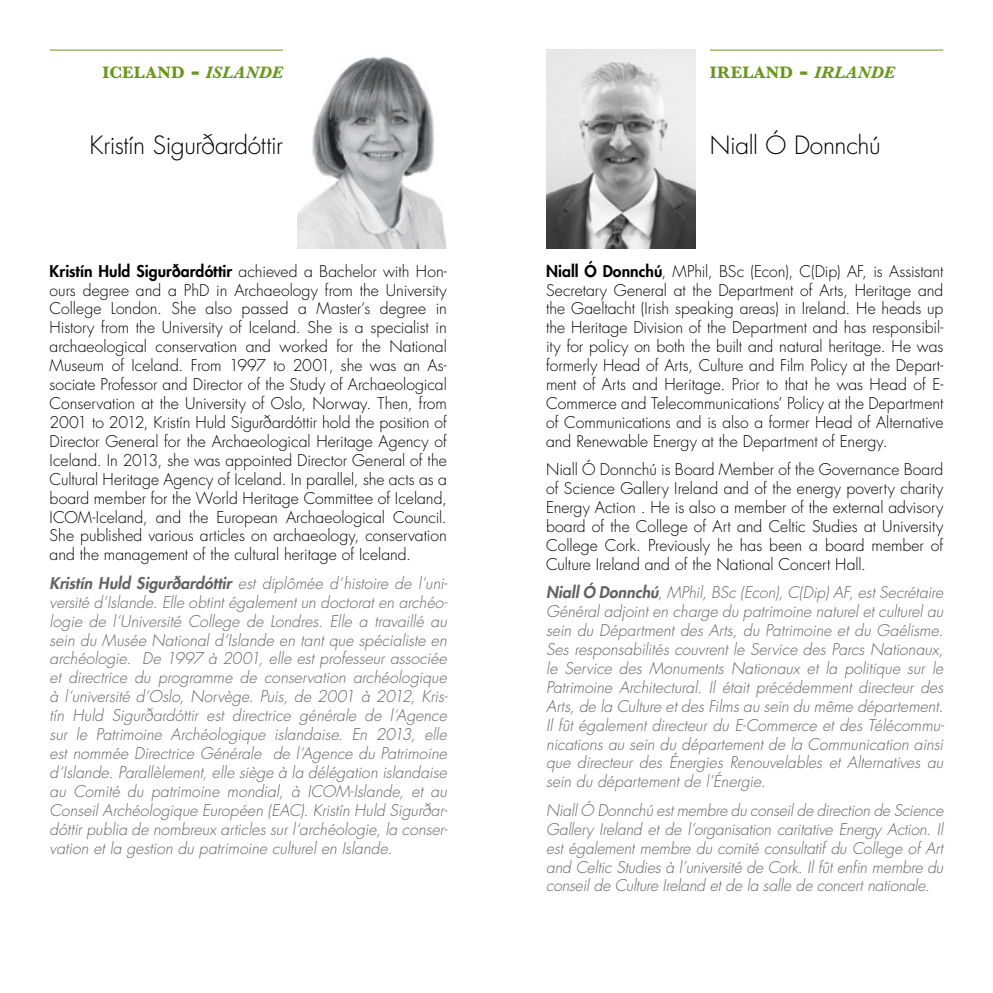
<style>
.page{position:relative;width:993px;height:993px;background:#fff}
.page>*{position:absolute;margin:0;border:0;box-sizing:border-box;transform-origin:0 0}
.t1{font:300 24.5px "Futura LT";letter-spacing:-.02em;color:#000}
.t2{font:700 17.15px "Baskerville";letter-spacing:.02em;color:#6a971f}
.t3{font:italic 300 15.75px/18.9px "Futura LT";letter-spacing:-.005em;color:#646363;text-align:justify}
.t4{font:300 15.75px/18.9px "Futura LT";color:#000;text-align:justify}
.s1{font-size:24.5px}
.s2{font-style:italic}
.s3{font-weight:800}
</style>
<div class="page">
<hr style="left:709px;top:50px;width:234px;height:1px;background:#6a971f">
<hr style="left:50px;top:50px;width:233px;height:1px;background:#6a971f">
<img style="left:298px;top:56px;width:148px;height:192px">
<img style="left:546px;top:50px;width:148px;height:198px">
<p class="t2" style="left:103px;top:62px;width:182px">ICELAND <span class="s1">-</span> <span class="s2">ISLANDE</span></p>
<p class="t2" style="left:709px;top:62px;width:186px">IRELAND <span class="s1">-</span> <span class="s2">IRLANDE</span></p>
<h1 class="t1" style="left:89px;top:131px;width:195px">Kristín Sigurðardóttir</h1>
<h1 class="t1" style="left:709px;top:130px;width:172px">Niall Ó Donnchú</h1>
<p class="t4" style="left:50px;top:262px;width:398px"><span class="s3">Kristín Huld Sigurðardóttir</span> achieved a Bachelor with Hon&shy;ours degree and a PhD in Archaeology from the University College London. She also passed a Master‘s degree in History from the University of Iceland. She is a specialist in archaeological conservation and worked for the National Museum of Iceland. From 1997 to 2001, she was an As&shy;sociate Professor and Director of the Study of Archaeological Conservation at the University of Oslo, Norway. Then, from 2001 to 2012, Kristín Huld Sigurðardóttir hold the position of Director General for the Archaeological Heritage Agency of Iceland. In 2013, she was appointed Director General of the Cultural Heritage Agency of Iceland. In parallel, she acts as a board member for the World Heritage Committee of Iceland, ICOM-Iceland, and the European Archaeological Council.<br>She published various articles on archaeology, conservation and the management of the cultural heritage of Iceland.</p>
<p class="t3" style="left:50px;top:573px;width:399px"><span class="s3">Kristín Huld Sigurðardóttir</span> est diplômée d‘histoire de l‘uni&shy;versité d‘Islande. Elle obtint également un doctorat en archéo&shy;logie de l‘Université College de Londres. Elle a travaillé au sein du Musée National d‘Islande en tant que spécialiste en archéologie. De 1997 à 2001, elle est professeur associée et directrice du programme de conservation archéologique à l‘université d‘Oslo, Norvège. Puis, de 2001 à 2012, Kris&shy;tín Huld Sigurðardóttir est directrice générale de l‘Agence sur le Patrimoine Archéologique islandaise. En 2013, elle est nommée Directrice Générale de l‘Agence du Patrimoine d‘Islande. Parallèlement, elle siège à la délégation islandaise au Comité du patrimoine mondial, à ICOM-Islande, et au Conseil Archéologique Européen (EAC). Kristín Huld Sigurðar&shy;dóttir publia de nombreux articles sur l‘archéologie, la conser&shy;vation et la gestion du patrimoine culturel en Islande.</p>
<p class="t4" style="left:546px;top:262px;width:398px"><span class="s3">Niall Ó Donnchú</span>, MPhil, BSc (Econ), C(Dip) AF, is Assistant Secretary General at the Department of Arts, Heritage and the Gaeltacht (Irish speaking areas) in Ireland. He heads up the Heritage Division of the Department and has responsibil&shy;ity for policy on both the built and natural heritage. He was formerly Head of Arts, Culture and Film Policy at the Depart&shy;ment of Arts and Heritage. Prior to that he was Head of E-Commerce and Telecommunications’ Policy at the Department of Communications and is also a former Head of Alternative and Renewable Energy at the Department of Energy.</p>
<p class="t4" style="left:546px;top:460px;width:398px">Niall Ó Donnchú is Board Member of the Governance Board of Science Gallery Ireland and of the energy poverty charity Energy Action . He is also a member of the external advisory board of the College of Art and Celtic Studies at University College Cork. Previously he has been a board member of Culture Ireland and of the National Concert Hall.</p>
<p class="t3" style="left:546px;top:583px;width:399px"><span class="s3">Niall Ó Donnchú</span>, MPhil, BSc (Econ), C(Dip) AF, est Secrétaire Général adjoint en charge du patrimoine naturel et culturel au sein du Départment des Arts, du Patrimoine et du Gaélisme.<br>Ses responsabilités couvrent le Service des Parcs Nationaux, le Service des Monuments Nationaux et la politique sur le Patrimoine Architectural. Il était précédemment directeur des Arts, de la Culture et des Films au sein du même département.<br>Il fût également directeur du E-Commerce et des Télécommu&shy;nications au sein du département de la Communication ainsi que directeur des Énergies Renouvelables et Alternatives au sein du département de l’Énergie.</p>
<p class="t3" style="left:546px;top:800px;width:398px">Niall Ó Donnchú est membre du conseil de direction de Science Gallery Ireland et de l’organisation caritative Energy Action. Il est également membre du comité consultatif du College of Art and Celtic Studies à l’université de Cork. Il fût enfin membre du conseil de Culture Ireland et de la salle de concert nationale.</p>
</div>
